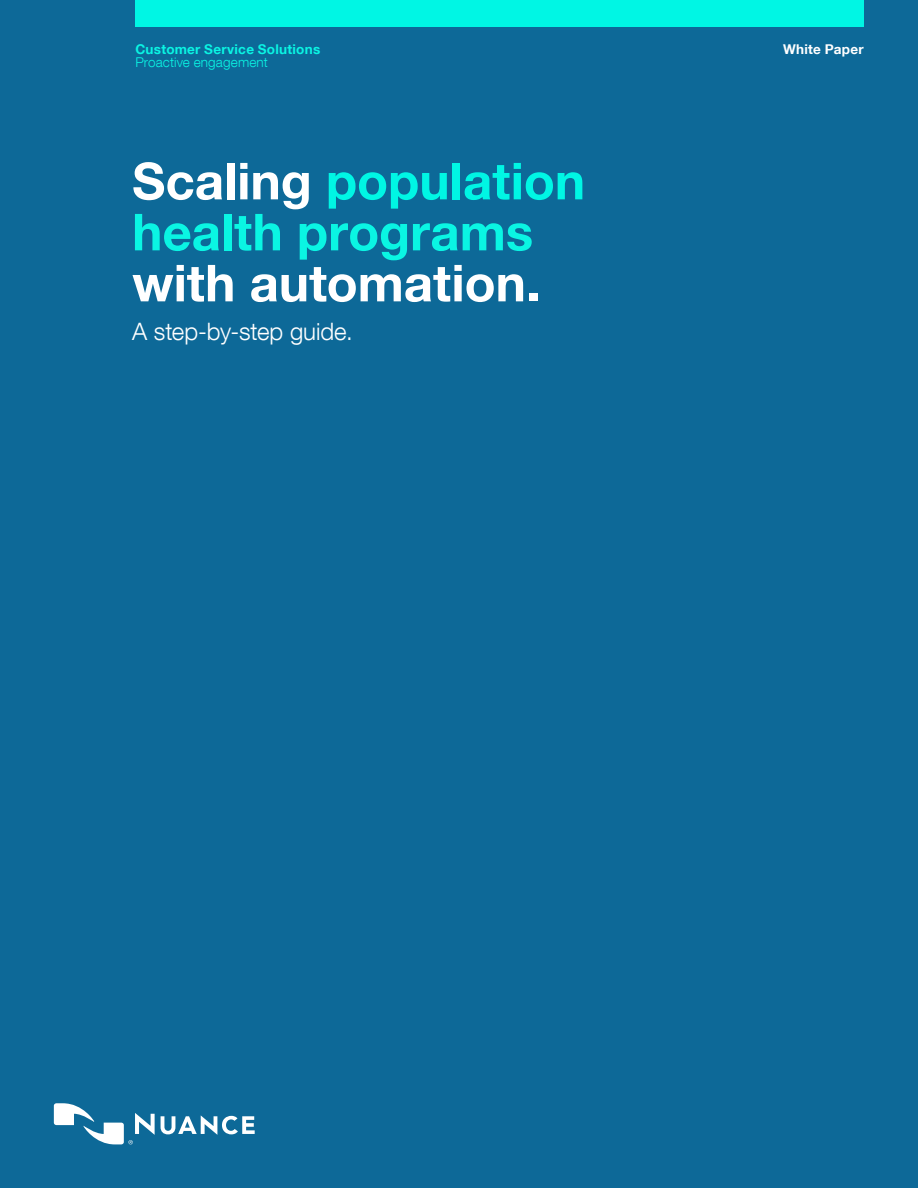
<style>
.page{position:relative;width:918px;height:1188px;background:#0d6998}
.page>*{position:absolute;margin:0;border:0;box-sizing:border-box;transform-origin:0 0}
.t1{font:700 51px/51px "Helvetica Neue LT Com";color:#0af5e3}
.t2{font:700 51px "Helvetica Neue LT Com";color:#fff}
.t3{font:300 24px "Helvetica Neue LT Com";letter-spacing:-.005em;color:#fff}
.t4{font:700 13.5px "Helvetica Neue LT Com";letter-spacing:.02em;color:#0af5e3}
.t5{font:300 13.5px "Helvetica Neue LT Com";letter-spacing:.01em;color:#0af5e3}
.t6{font:700 13.5px "Helvetica Neue LT Com";letter-spacing:.02em;color:#fff}
.s1{color:#fff}
.s2{color:#00f6e4}
</style>
<div class="page">
<div style="left:135px;top:0;width:729px;height:27px;background:#00f6e4"></div>
<svg style="left:161px;top:1115px;width:94px;height:20px"></svg>
<svg style="left:54px;top:1103px;width:101px;height:41px"></svg>
<p class="t4" style="left:135px;top:40px;width:186px">Customer Service Solutions</p>
<p class="t5" style="left:135px;top:54px;width:134px">Proactive engagement</p>
<p class="t1" style="left:132px;top:154px;width:454px"><span class="s1">Scaling</span> <span class="s2">population </span>health programs</p>
<p class="t2" style="left:132px;top:251px;width:409px">with automation.</p>
<p class="t3" style="left:132px;top:317px;width:222px">A step-by-step guide.</p>
<p class="t6" style="left:783px;top:41px;width:82px">White Paper</p>
</div>
